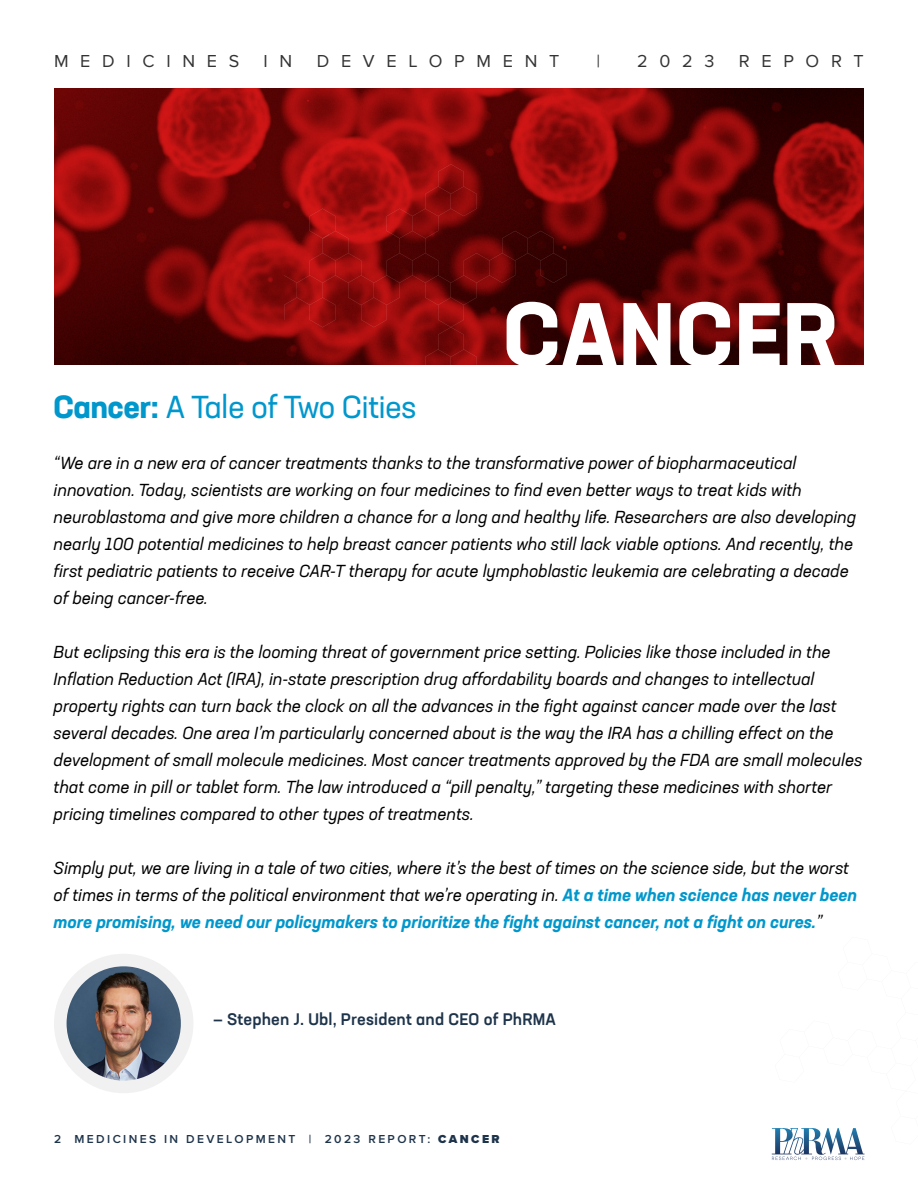
<style>
.page{position:relative;width:918px;height:1188px;background:#fff}
.page>*{position:absolute;margin:0;border:0;box-sizing:border-box;transform-origin:0 0}
.t1{font:700 88.5px "Neusa Next Std";letter-spacing:.01em;color:#fff}
.t2{font:31.5px "Neusa Next Std";letter-spacing:-.02em;color:#0097cd}
.t3{font:18px "Proxima Nova";letter-spacing:.65em;color:#000}
.t4{font:italic 17.25px/27px "Neusa Next Std";color:#000}
.t5{font:500 16.5px "Neusa Next Std";letter-spacing:.01em;color:#1e344b}
.t6{font:600 12px "Proxima Nova";letter-spacing:.2em;color:#1e344b}
.s1{font-weight:700}
.s2{font-weight:700;color:#0097cd}
.s3{font-weight:900}
</style>
<div class="page">
<div style="left:54px;top:954px;width:139px;height:139px;background:#f1f1f2;border-radius:50%"></div>
<img style="left:54px;top:88px;width:810px;height:276px">
<img style="left:67px;top:966px;width:114px;height:115px;border-radius:57px">
<svg style="left:284px;top:164px;width:282px;height:201px;background:#7d0909"></svg>
<svg style="left:772px;top:1128px;width:93px;height:32px"></svg>
<p class="t3" style="left:54px;top:50px;width:187px">MEDICINES</p>
<p class="t3" style="left:264px;top:50px;width:30px">I N</p>
<p class="t3" style="left:317px;top:50px;width:244px">DEVELOPMENT</p>
<p class="t3" style="left:596px;top:50px;width:5px">|</p>
<p class="t3" style="left:637px;top:50px;width:79px">2023</p>
<p class="t3" style="left:739px;top:50px;width:127px">REPORT</p>
<h1 class="t1" style="left:503px;top:277px;width:336px">CANCER</h1>
<h2 class="t2" style="left:54px;top:387px;width:364px"><span class="s1">Cancer:</span> A Tale of Two Cities</h2>
<p class="t4" style="left:54px;top:449px;width:804px">“We are in a new era of cancer treatments thanks to the transformative power of biopharmaceutical innovation. Today, scientists are working on four medicines to find even better ways to treat kids with neuroblastoma and give more children a chance for a long and healthy life. Researchers are also developing nearly 100 potential medicines to help breast cancer patients who still lack viable options. And recently, the first pediatric patients to receive CAR-T therapy for acute lymphoblastic leukemia are celebrating a decade of being cancer-free.</p>
<p class="t4" style="left:54px;top:638px;width:810px">But eclipsing this era is the looming threat of government price setting. Policies like those included in the Inflation Reduction Act (IRA), in-state prescription drug affordability boards and changes to intellectual property rights can turn back the clock on all the advances in the fight against cancer made over the last several decades. One area I’m particularly concerned about is the way the IRA has a chilling effect on the development of small molecule medicines. Most cancer treatments approved by the FDA are small molecules that come in pill or tablet form. The law introduced a “pill penalty,” targeting these medicines with shorter pricing timelines compared to other types of treatments.</p>
<p class="t4" style="left:54px;top:854px;width:805px">Simply put, we are living in a tale of two cities, where it’s the best of times on the science side, but the worst of times in terms of the political environment that we’re operating in. <span class="s2">At a time when science has never been more promising, we need our policymakers to prioritize the fight against cancer, not a fight on cures.</span>”</p>
<p class="t5" style="left:213px;top:1009px;width:344px">— Stephen J. Ubl, President and CEO of PhRMA</p>
<p class="t6" style="left:54px;top:1130px;width:447px">2 MEDICINES IN DEVELOPMENT | 2023 REPORT: <span class="s3">CANCER</span></p>
</div>
